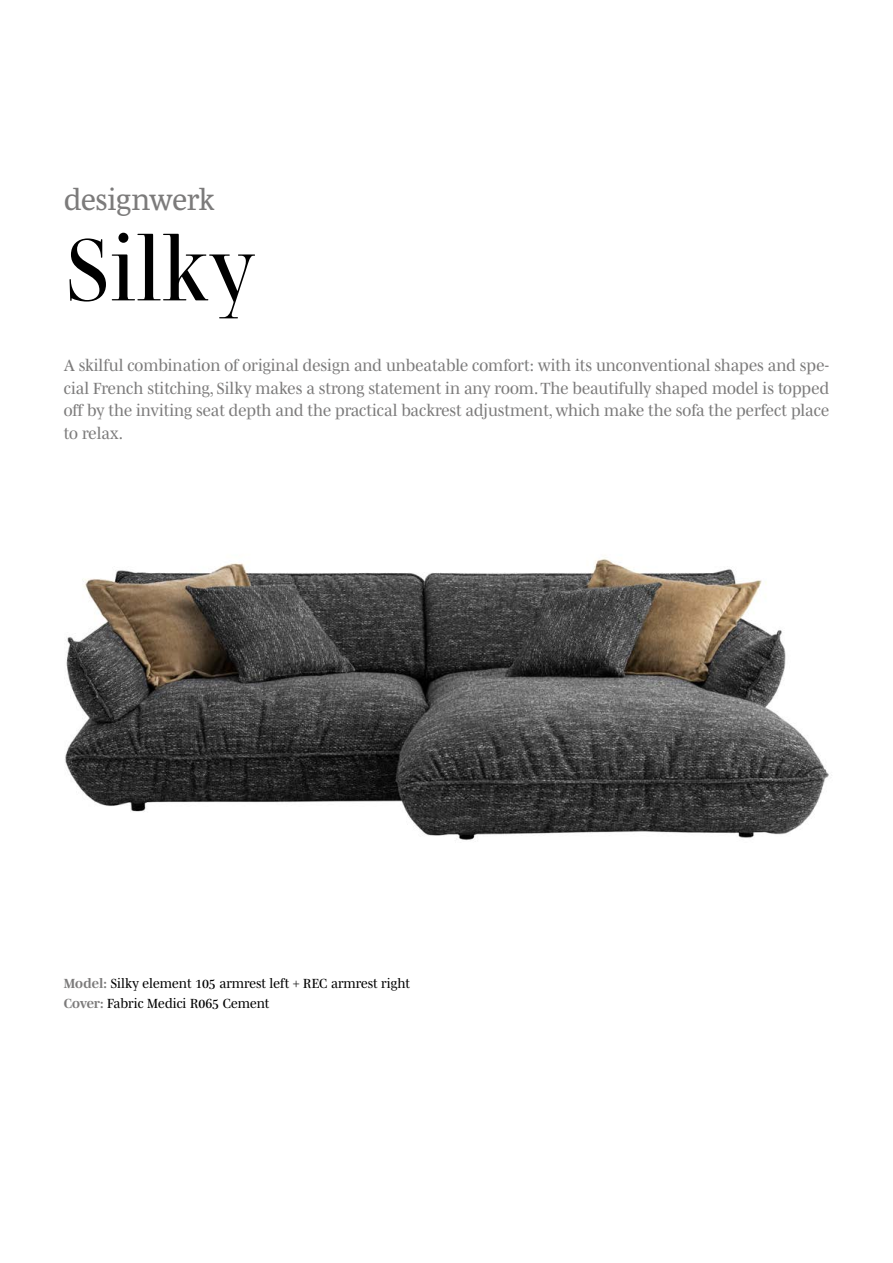
<style>
.page{position:relative;width:893px;height:1263px;background:#fff}
.page>*{position:absolute;margin:0;border:0;box-sizing:border-box;transform-origin:0 0}
.t1{font:90px "Mencken Std Head";color:#000}
.t2{font:30px "Mencken Std Text";letter-spacing:-.005em;color:#7c7b7b}
.t3{font:16.5px/22.5px "Mencken Std";color:#7c7b7b;text-align:justify}
.t4{font:13.5px/19.5px "Mencken Std";color:#000}
.s1{font-weight:700;color:#7c7b7b}
</style>
<div class="page">
<img style="left:65px;top:558px;width:764px;height:283px">
<h2 class="t2" style="left:64px;top:183px;width:152px">designwerk</h2>
<h1 class="t1" style="left:64px;top:218px;width:193px">Silky</h1>
<p class="t3" style="left:64px;top:354px;width:767px">A skilful combination of original design and unbeatable comfort: with its unconventional shapes and spe&shy;cial French stitching, Silky makes a strong statement in any room. The beautifully shaped model is topped off by the inviting seat depth and the practical backrest adjustment, which make the sofa the perfect place to relax.</p>
<p class="t4" style="left:64px;top:973px;width:348px"><span class="s1">Model:</span> Silky element 105 armrest left + REC armrest right<br><span class="s1">Cover:</span> Fabric Medici R065 Cement</p>
</div>
